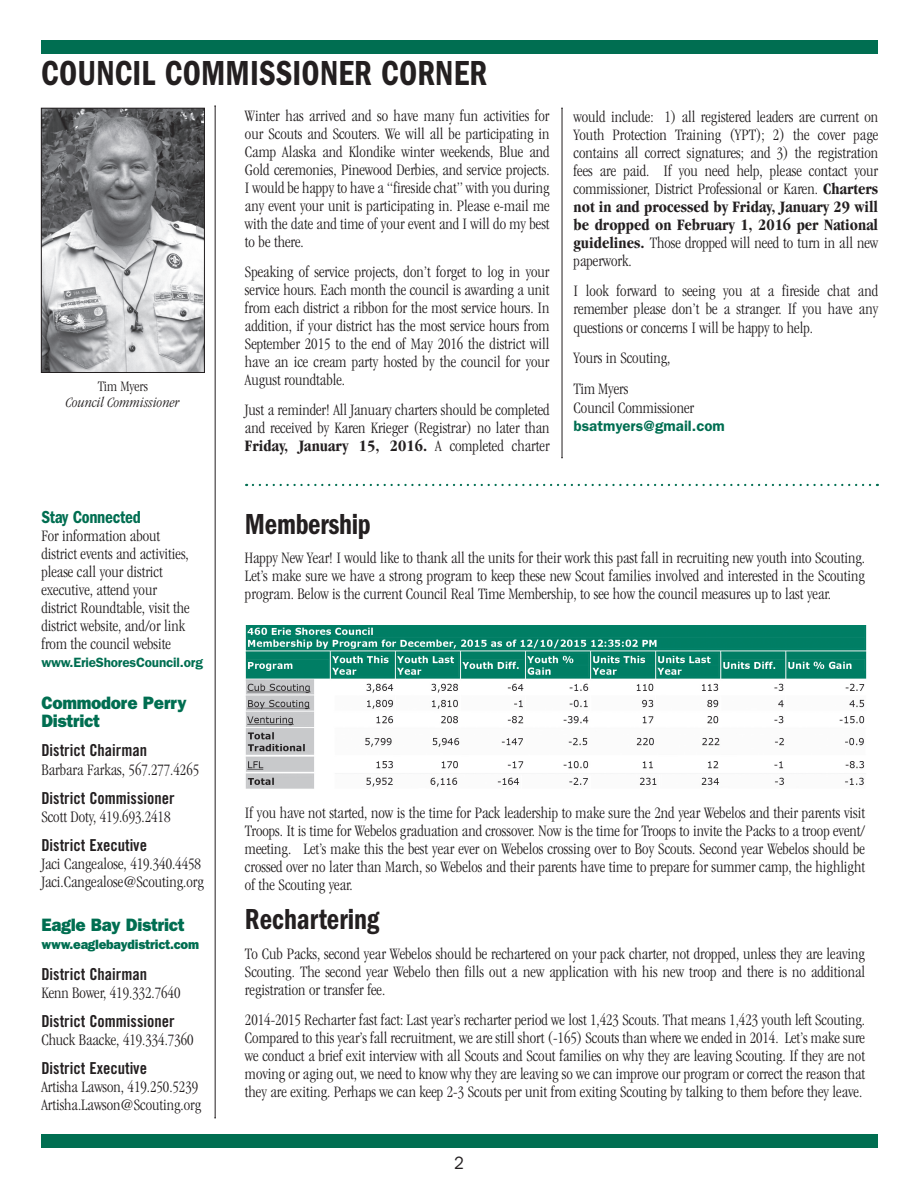
<style>
.page{position:relative;width:918px;height:1188px;background:#fff}
.page>*{position:absolute;margin:0;border:0;box-sizing:border-box;transform-origin:0 0}
.t1{font:600 condensed 36px "Franklin Gothic";letter-spacing:.005em;color:#231f20;scale:.9 1}
.t2{font:600 condensed 30px "Franklin Gothic";color:#231f20;scale:.9 1}
.t3{font:800 18px/18px "Franklin Gothic";letter-spacing:-.015em;color:#006e51;scale:.95 1}
.t4{font:600 condensed 18px "Franklin Gothic";letter-spacing:-.015em;color:#006e51;scale:.95 1}
.t5{font:18px "Franklin Gothic";color:#231f20;scale:.9 1}
.t6{font:300 condensed 16.5px/18px "Garamond";color:#231f20;text-align:justify}
.t7{font:16.5px "Trade Gothic Bold Cond Twenty";color:#231f20}
.t8{font:italic 300 condensed 15px "Garamond IT Cby BT";color:#231f20}
.t9{font:600 15px "Franklin Gothic";color:#006e51}
.t10{font:300 condensed 15px "Garamond";color:#231f20}
.t11{font:600 13.5px "Franklin Gothic";letter-spacing:-.015em;color:#006e51}
.t12{font:800 13.5px "Franklin Gothic";letter-spacing:-.015em;color:#006e51;scale:.95 1}
.s1{font-weight:700}
</style>
<div class="page">
<hr style="left:215px;top:106px;width:1px;height:1012px;background:#231f20">
<div style="left:41px;top:1134px;width:837px;height:14px;background:#006e51"></div>
<div style="left:41px;top:41px;width:837px;height:13px;background:#006e51"></div>
<hr style="left:562px;top:108px;width:1px;height:350px;background:#231f20">
<img style="left:43px;top:110px;width:160px;height:261px">
<div style="left:41px;top:108px;width:164px;height:265px;border:1px solid #231f20"></div>
<svg style="left:253px;top:484px;width:625px;height:2px"></svg>
<img style="left:245px;top:626px;width:622px;height:52px">
<img style="left:245px;top:680px;width:620px;height:109px">
<h1 class="t1" style="left:41px;top:53px;width:497px">COUNCIL COMMISSIONER CORNER</h1>
<p class="t6" style="left:245px;top:107px;width:306px">Winter has arrived and so have many fun activities for our Scouts and Scouters. We will all be participating in Camp Alaska and Klondike winter weekends, Blue and Gold ceremonies, Pinewood Derbies, and service projects.<br>I would be happy to have a “fireside chat” with you during any event your unit is participating in. Please e-mail me with the date and time of your event and I will do my best to be there.</p>
<p class="t6" style="left:245px;top:263px;width:306px">Speaking of service projects, don’t forget to log in your service hours. Each month the council is awarding a unit from each district a ribbon for the most service hours. In addition, if your district has the most service hours from September 2015 to the end of May 2016 the district will have an ice cream party hosted by the council for your August roundtable.</p>
<p class="t6" style="left:245px;top:401px;width:306px">Just a reminder! All January charters should be completed and received by Karen Krieger (Registrar) no later than <span class="s1">Friday, January 15, 2016.</span> A completed charter</p>
<p class="t10" style="left:98px;top:378px;width:52px">Tim Myers</p>
<p class="t8" style="left:66px;top:394px;width:116px">Council Commissioner</p>
<p class="t6" style="left:574px;top:108px;width:306px">would include: 1) all registered leaders are current on Youth Protection Training (YPT); 2) the cover page contains all correct signatures; and 3) the registration fees are paid. If you need help, please contact your commissioner, District Professional or Karen. <span class="s1">Charters not in and processed by Friday, January 29 will be dropped on February 1, 2016 per National guidelines.</span> Those dropped will need to turn in all new paperwork.</p>
<p class="t6" style="left:574px;top:281px;width:306px">I look forward to seeing you at a fireside chat and remember please don’t be a stranger. If you have any questions or concerns I will be happy to help.</p>
<p class="t6" style="left:574px;top:343px;width:98px;line-height:30.8px">Yours in Scouting,<br>Tim Myers</p>
<p class="t6" style="left:574px;top:399px;width:122px">Council Commissioner</p>
<p class="t9" style="left:574px;top:417px;width:153px">bsatmyers@gmail.com</p>
<p class="t4" style="left:41px;top:507px;width:106px">Stay Connected</p>
<p class="t6" style="left:41px;top:527px;width:150px;text-align:left">For information about district events and activities, please call your district executive, attend your district Roundtable, visit the district website, and/or link from the council website</p>
<p class="t11" style="left:41px;top:655px;width:163px">www.ErieShoresCouncil.org</p>
<p class="t3" style="left:41px;top:694px;width:155px">Commodore Perry<br>District</p>
<p class="t7" style="left:41px;top:740px;width:107px">District Chairman</p>
<p class="t6" style="left:41px;top:761px;width:159px">Barbara Farkas, 567.277.4265</p>
<p class="t7" style="left:41px;top:788px;width:135px">District Commissioner</p>
<p class="t6" style="left:41px;top:808px;width:131px">Scott Doty, 419.693.2418</p>
<p class="t7" style="left:41px;top:835px;width:107px">District Executive</p>
<p class="t6" style="left:41px;top:854px;width:164px">Jaci Cangealose, 419.340.4458<br>Jaci.Cangealose@Scouting.org</p>
<p class="t3" style="left:41px;top:915px;width:152px">Eagle Bay District</p>
<p class="t12" style="left:41px;top:936px;width:168px">www.eaglebaydistrict.com</p>
<p class="t7" style="left:41px;top:965px;width:107px">District Chairman</p>
<p class="t6" style="left:41px;top:984px;width:141px">Kenn Bower, 419.332.7640</p>
<p class="t7" style="left:41px;top:1011px;width:135px">District Commissioner</p>
<p class="t6" style="left:41px;top:1031px;width:154px">Chuck Baacke, 419.334.7360</p>
<p class="t7" style="left:41px;top:1058px;width:107px">District Executive</p>
<p class="t6" style="left:41px;top:1078px;width:161px">Artisha Lawson, 419.250.5239<br>Artisha.Lawson@Scouting.org</p>
<h2 class="t2" style="left:245px;top:506px;width:141px">Membership</h2>
<p class="t6" style="left:245px;top:549px;width:622px">Happy New Year! I would like to thank all the units for their work this past fall in recruiting new youth into Scouting.<br>Let’s make sure we have a strong program to keep these new Scout families involved and interested in the Scouting program. Below is the current Council Real Time Membership, to see how the council measures up to last year.</p>
<p class="t6" style="left:245px;top:804px;width:622px">If you have not started, now is the time for Pack leadership to make sure the 2nd year Webelos and their parents visit Troops. It is time for Webelos graduation and crossover. Now is the time for Troops to invite the Packs to a troop event/ meeting. Let’s make this the best year ever on Webelos crossing over to Boy Scouts. Second year Webelos should be crossed over no later than March, so Webelos and their parents have time to prepare for summer camp, the highlight of the Scouting year.</p>
<h2 class="t2" style="left:245px;top:902px;width:151px">Rechartering</h2>
<p class="t6" style="left:245px;top:945px;width:622px">To Cub Packs, second year Webelos should be rechartered on your pack charter, not dropped, unless they are leaving Scouting. The second year Webelo then fills out a new application with his new troop and there is no additional registration or transfer fee.</p>
<p class="t6" style="left:245px;top:1011px;width:622px">2014-2015 Recharter fast fact: Last year’s recharter period we lost 1,423 Scouts. That means 1,423 youth left Scouting.<br>Compared to this year’s fall recruitment, we are still short (-165) Scouts than where we ended in 2014. Let’s make sure we conduct a brief exit interview with all Scouts and Scout families on why they are leaving Scouting. If they are not moving or aging out, we need to know why they are leaving so we can improve our program or correct the reason that they are exiting. Perhaps we can keep 2-3 Scouts per unit from exiting Scouting by talking to them before they leave.</p>
<p class="t5" style="left:454px;top:1153px;width:12px">2</p>
</div>
